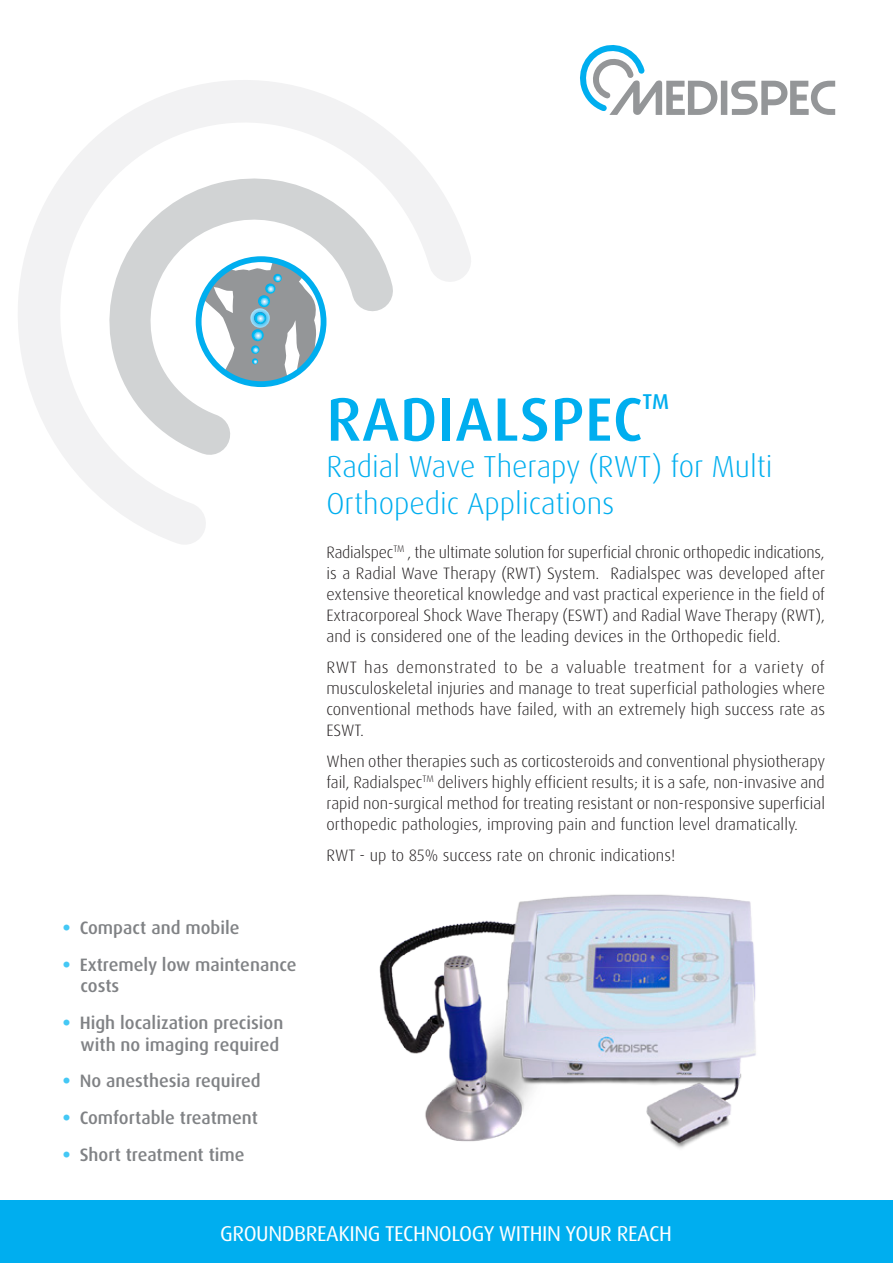
<style>
.page{position:relative;width:893px;height:1263px;background:#fff}
.page>*{position:absolute;margin:0;border:0;box-sizing:border-box;transform-origin:0 0}
.t1{font:500 61.35px "Dax OT";letter-spacing:.01em;color:#00aeef}
.t2{font:300 30.45px/36.5px "Dax OT";color:#00aeef}
.t3{font:21.45px "Dax OT";letter-spacing:-.02em;color:#fff}
.t4{font:500 21.45px "Dax OT";color:#00aeef}
.t5{font:500 18px/36.9px "Dax OT";color:#808285}
.t6{font:700 18px "Helvetica CE";color:#44c8f5}
.t7{font:300 16.5px/21px "Dax OT";color:#231f20}
.t8{font:300 16.5px "Dax OT";letter-spacing:.03em;color:#231f20}
.t9{font:300 16.5px "Dax OT";letter-spacing:.025em;color:#231f20}
</style>
<div class="page">
<svg style="left:580px;top:45px;width:255px;height:70px"></svg>
<svg style="left:18px;top:80px;width:453px;height:464px"></svg>
<svg style="left:108px;top:186px;width:314px;height:301px"></svg>
<div style="left:0;top:1200px;width:893px;height:63px;background:#00aeef"></div>
<div style="left:196px;top:256px;width:130px;height:131px;border:6px solid #00aeef;border-radius:50%"></div>
<svg style="left:199px;top:259px;width:121px;height:125px"></svg>
<img style="left:379px;top:894px;width:377px;height:255px">
<p class="t6" style="left:64px;top:916px;width:8px">•</p>
<p class="t6" style="left:64px;top:953px;width:8px">•</p>
<p class="t6" style="left:64px;top:1012px;width:8px">•</p>
<p class="t6" style="left:64px;top:1070px;width:8px">•</p>
<p class="t6" style="left:64px;top:1107px;width:8px">•</p>
<p class="t6" style="left:64px;top:1144px;width:8px">•</p>
<p class="t5" style="left:80px;top:909px;width:161px">Compact and mobile</p>
<p class="t5" style="left:80px;top:946px;width:218px">Extremely low maintenance</p>
<p class="t5" style="left:80px;top:968px;width:205px">costs<br>High localization precision</p>
<p class="t5" style="left:80px;top:1026px;width:201px">with no imaging required<br>No anesthesia required</p>
<p class="t5" style="left:80px;top:1100px;width:180px">Comfortable treatment</p>
<p class="t5" style="left:80px;top:1136px;width:166px">Short treatment time</p>
<h1 class="t1" style="left:326px;top:380px;width:318px">RADIALSPEC</h1>
<h3 class="t4" style="left:643px;top:388px;width:28px">TM</h3>
<h2 class="t2" style="left:326px;top:449px;width:448px">Radial Wave Therapy (RWT) for Multi<br>Orthopedic Applications</h2>
<p class="t7" style="left:326px;top:542px;width:500px;text-align:right">Radialspec<sup>TM</sup> , the ultimate solution for superficial chronic orthopedic indications,<br>Radialspec was developed after</p>
<p class="t7" style="left:326px;top:563px;width:500px">is a Radial Wave Therapy (RWT) System.<br>extensive theoretical knowledge and vast practical experience in the field of Extracorporeal Shock Wave Therapy (ESWT) and Radial Wave Therapy (RWT ,( and is considered one of the leading devices in the Orthopedic field.</p>
<p class="t8" style="left:713px;top:657px;width:114px">for a variety of</p>
<p class="t7" style="left:326px;top:657px;width:500px">RWT has<br>musculoskeletal injuries and manage to treat superficial pathologies where conventional methods have failed, with an extremely high success rate as ESWT.</p>
<p class="t7" style="left:326px;top:751px;width:500px;text-align:justify">When other therapies such as corticosteroids and conventional physiotherapy fail, Radialspec<sup>TM</sup> delivers highly efficient results; isit a safe, non-invasive and rapid non-surgical method for treating resistant or non-responsive superficial orthopedic pathologies, improving pain and function level dramatically.</p>
<p class="t7" style="left:326px;top:845px;width:350px">RWT - up to 85% success rate on chronic indications!</p>
<p class="t8" style="left:396px;top:657px;width:101px">demonstrated</p>
<p class="t7" style="left:525px;top:657px;width:19px">be</p>
<p class="t8" style="left:551px;top:657px;width:77px">a valuable</p>
<p class="t7" style="left:504px;top:657px;width:15px">to</p>
<p class="t9" style="left:634px;top:657px;width:72px">treatment</p>
<h3 class="t3" style="left:220px;top:1220px;width:453px">GROUNDBREAKING TECHNOLOGY WITHIN YOUR REACH</h3>
</div>
